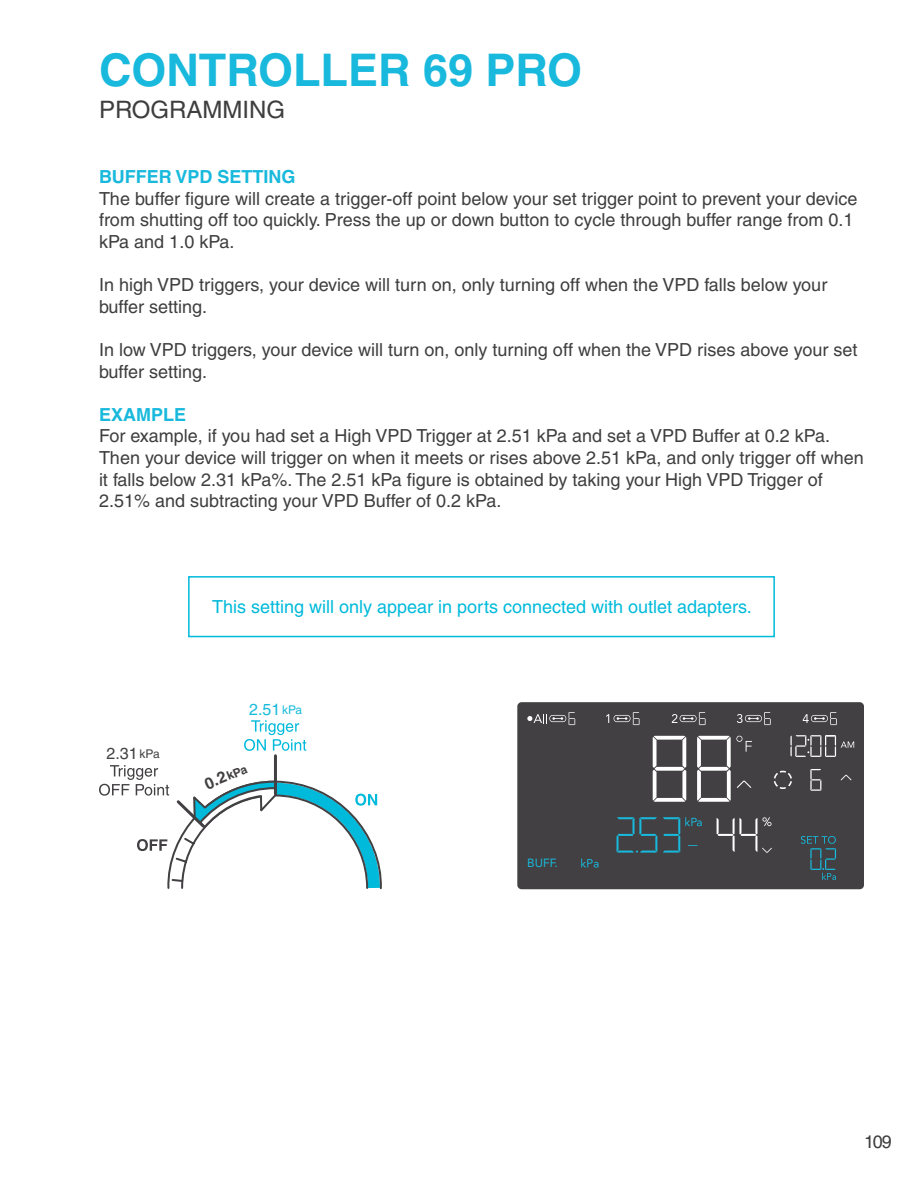
<style>
.page{position:relative;width:918px;height:1188px;background:#fff}
.page>*{position:absolute;margin:0;border:0;box-sizing:border-box;transform-origin:0 0}
.Top_Header{font:700 45px "Helvetica";color:#18b9dc}
.t1{font:24px "Helvetica";color:#3e3e3f}
.body_text{font:18px/21.6px "Helvetica";color:#3e3e3f}
.body_text-2{font:18px "Helvetica";color:#00badb}
.Header_2_blue_size_7{font:700 18px "Helvetica";color:#18b9dc}
.Header_2_blue_size_7-2{font:16.05px "Helvetica";color:#18bbdc}
.Header_2_blue_size_7-3{font:16.05px "Helvetica";color:#424041}
.Header_2_blue_size_7-4{font:12px "Helvetica";color:#18bbdc}
.Header_2_blue_size_7-5{font:12px "Helvetica";color:#424041}
.Header_2_blue_size_7-6{font:11.85px "Avenir";color:#18b9dc}
</style>
<div class="page">
<div style="left:517px;top:702px;width:347px;height:187px;background:#424042;border-radius:4px"></div>
<svg style="left:581px;top:859px;width:18px;height:9px"></svg>
<svg style="left:717px;top:817px;width:55px;height:36px"></svg>
<svg style="left:653px;top:736px;width:33px;height:66px"></svg>
<svg style="left:697px;top:736px;width:55px;height:66px"></svg>
<svg style="left:617px;top:817px;width:40px;height:36px"></svg>
<svg style="left:663px;top:817px;width:39px;height:36px"></svg>
<svg style="left:841px;top:775px;width:11px;height:5px"></svg>
<svg style="left:774px;top:771px;width:18px;height:18px"></svg>
<svg style="left:790px;top:735px;width:64px;height:22px"></svg>
<svg style="left:801px;top:836px;width:35px;height:44px"></svg>
<svg style="left:810px;top:769px;width:11px;height:22px"></svg>
<svg style="left:527px;top:712px;width:48px;height:13px"></svg>
<svg style="left:606px;top:712px;width:34px;height:13px"></svg>
<svg style="left:672px;top:712px;width:34px;height:13px"></svg>
<svg style="left:737px;top:712px;width:34px;height:13px"></svg>
<svg style="left:803px;top:712px;width:34px;height:13px"></svg>
<div style="left:188px;top:576px;width:587px;height:61px;border:2px solid #00badb"></div>
<svg style="left:99px;top:720px;width:283px;height:170px"></svg>
<p class="Top_Header" style="left:99px;top:43px;width:485px">CONTROLLER 69 PRO</p>
<p class="t1" style="left:99px;top:95px;width:188px">PROGRAMMING</p>
<p class="Header_2_blue_size_7" style="left:99px;top:166px;width:198px">BUFFER VPD SETTING</p>
<p class="body_text" style="left:99px;top:188px;width:760px">The buffer figure will create a trigger-off point below your set trigger point to prevent your device from shutting off too quickly. Press the up or down button to cycle through buffer range from 0.1 kPa and 1.0 kPa.</p>
<p class="body_text" style="left:99px;top:274px;width:730px">In high VPD triggers, your device will turn on, only turning off when the VPD falls below your buffer setting.</p>
<p class="body_text" style="left:99px;top:339px;width:760px">In low VPD triggers, your device will turn on, only turning off when the VPD rises above your set buffer setting.</p>
<p class="Header_2_blue_size_7" style="left:99px;top:404px;width:89px">EXAMPLE</p>
<p class="body_text" style="left:99px;top:425px;width:766px">For example, if you had set a High VPD Trigger at 2.51 kPa and set a VPD Buffer at 0.2 kPa.<br>Then your device will trigger on when it meets or rises above 2.51 kPa, and only trigger off when it falls below 2.31 kPa%. The 2.51 kPa figure is obtained by taking your High VPD Trigger of 2.51% and subtracting your VPD Buffer of 0.2 kPa.</p>
<p class="body_text-2" style="left:212px;top:596px;width:541px">This setting will only appear in ports connected with outlet adapters.</p>
<p class="Header_2_blue_size_7-3" style="left:107px;top:744px;width:33px">2.31</p>
<p class="Header_2_blue_size_7-5" style="left:140px;top:747px;width:22px">kPa</p>
<p class="Header_2_blue_size_7-2" style="left:249px;top:700px;width:33px">2.51</p>
<p class="Header_2_blue_size_7-4" style="left:282px;top:703px;width:22px">kPa</p>
<p class="Header_2_blue_size_7-6" style="left:527px;top:854px;width:32px">BUFF.</p>
<p class="body_text" style="left:864px;top:1131px;width:29px">109</p>
</div>
